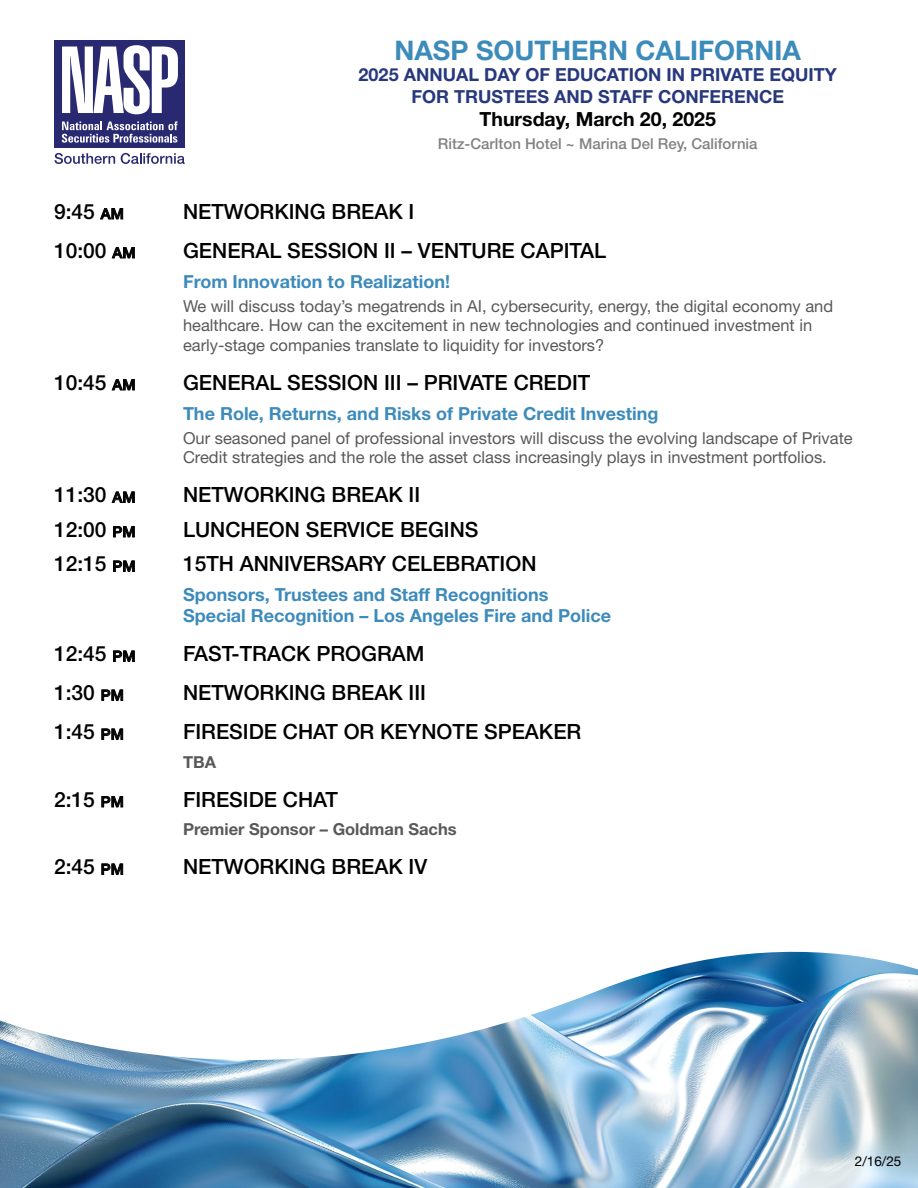
<style>
.page{position:relative;width:918px;height:1188px;background:#fff}
.page>*{position:absolute;margin:0;border:0;box-sizing:border-box;transform-origin:0 0}
.t1{font:700 27px "Helvetica Neue LT Std";color:#3d8bbb}
.t2{font:500 21px "Helvetica Neue LT Std";color:#000}
.t3{font:700 19.5px "Helvetica Neue LT Std";color:#000}
.t4{font:700 18px/21px "Helvetica Neue LT Std";color:#3d8bbb}
.t5{font:700 18px/21.6px "Helvetica Neue LT Std";color:#28387d;text-align:center}
.t6{font:16.5px/19.5px "Helvetica Neue LT Std";color:#595959}
.t7{font:700 16.5px "Helvetica Neue LT Std";color:#595959}
.t8{font:500 15px "Helvetica Neue LT Std";color:#808285}
.t9{font:13.5px "Helvetica Neue LT Std";color:#000}
.s1{font-size:14.7px}
</style>
<div class="page">
<img style="left:0;top:1132px;width:918px;height:56px">
<img style="left:0;top:951px;width:918px;height:181px">
<div style="left:54px;top:40px;width:131px;height:108px;background:#282971"></div>
<svg style="left:62px;top:121px;width:116px;height:22px"></svg>
<svg style="left:62px;top:45px;width:116px;height:69px"></svg>
<svg style="left:54px;top:153px;width:61px;height:11px"></svg>
<svg style="left:121px;top:153px;width:64px;height:11px"></svg>
<h1 class="t1" style="left:394px;top:33px;width:408px">NASP SOUTHERN CALIFORNIA</h1>
<p class="t5" style="left:359px;top:64px;width:480px">2025 ANNUAL DAY OF EDUCATION IN PRIVATE EQUITY<br>FOR TRUSTEES AND STAFF CONFERENCE</p>
<p class="t3" style="left:480px;top:107px;width:238px">Thursday, March 20, 2025</p>
<p class="t8" style="left:438px;top:135px;width:321px">Ritz-Carlton Hotel ~ Marina Del Rey, California</p>
<p class="t2" style="left:54px;top:199px;width:71px">9:45 <span class="s1">AM</span></p>
<p class="t2" style="left:183px;top:199px;width:233px">NETWORKING BREAK I</p>
<p class="t2" style="left:54px;top:238px;width:83px">10:00 <span class="s1">AM</span></p>
<p class="t2" style="left:183px;top:238px;width:425px">GENERAL SESSION II – VENTURE CAPITAL</p>
<p class="t4" style="left:183px;top:271px;width:269px">From Innovation to Realization!</p>
<p class="t6" style="left:183px;top:296px;width:652px">We will discuss today’s megatrends in AI, cybersecurity, energy, the digital economy and healthcare. How can the excitement in new technologies and continued investment in early‑stage companies translate to liquidity for investors?</p>
<p class="t2" style="left:54px;top:370px;width:83px">10:45 <span class="s1">AM</span></p>
<p class="t2" style="left:183px;top:370px;width:409px">GENERAL SESSION III – PRIVATE CREDIT</p>
<p class="t4" style="left:183px;top:403px;width:477px">The Role, Returns, and Risks of Private Credit Investing</p>
<p class="t6" style="left:183px;top:428px;width:671px">Our seasoned panel of professional investors will discuss the evolving landscape of Private<br>Credit strategies and the role the asset class increasingly plays in investment portfolios.</p>
<p class="t2" style="left:54px;top:483px;width:83px">11:30 <span class="s1">AM</span></p>
<p class="t2" style="left:183px;top:483px;width:239px">NETWORKING BREAK II</p>
<p class="t2" style="left:54px;top:517px;width:83px">12:00 <span class="s1">PM</span></p>
<p class="t2" style="left:183px;top:517px;width:297px">LUNCHEON SERVICE BEGINS</p>
<p class="t2" style="left:54px;top:552px;width:83px">12:15 <span class="s1">PM</span></p>
<p class="t2" style="left:183px;top:552px;width:355px">15TH ANNIVERSARY CELEBRATION</p>
<p class="t4" style="left:183px;top:584px;width:430px">Sponsors, Trustees and Staff Recognitions<br>Special Recognition – Los Angeles Fire and Police</p>
<p class="t2" style="left:54px;top:642px;width:83px">12:45 <span class="s1">PM</span></p>
<p class="t2" style="left:183px;top:642px;width:243px">FAST-TRACK PROGRAM</p>
<p class="t2" style="left:54px;top:680px;width:71px">1:30 <span class="s1">PM</span></p>
<p class="t2" style="left:183px;top:681px;width:245px">NETWORKING BREAK III</p>
<p class="t2" style="left:54px;top:719px;width:71px">1:45 <span class="s1">PM</span></p>
<p class="t2" style="left:183px;top:720px;width:400px">FIRESIDE CHAT OR KEYNOTE SPEAKER</p>
<p class="t7" style="left:183px;top:752px;width:34px">TBA</p>
<p class="t2" style="left:54px;top:787px;width:71px">2:15 <span class="s1">PM</span></p>
<p class="t2" style="left:183px;top:787px;width:156px">FIRESIDE CHAT</p>
<p class="t7" style="left:183px;top:819px;width:275px">Premier Sponsor – Goldman Sachs</p>
<p class="t2" style="left:54px;top:855px;width:71px">2:45 <span class="s1">PM</span></p>
<p class="t2" style="left:183px;top:855px;width:246px">NETWORKING BREAK IV</p>
<p class="t9" style="left:855px;top:1153px;width:48px">2/16/25</p>
</div>
